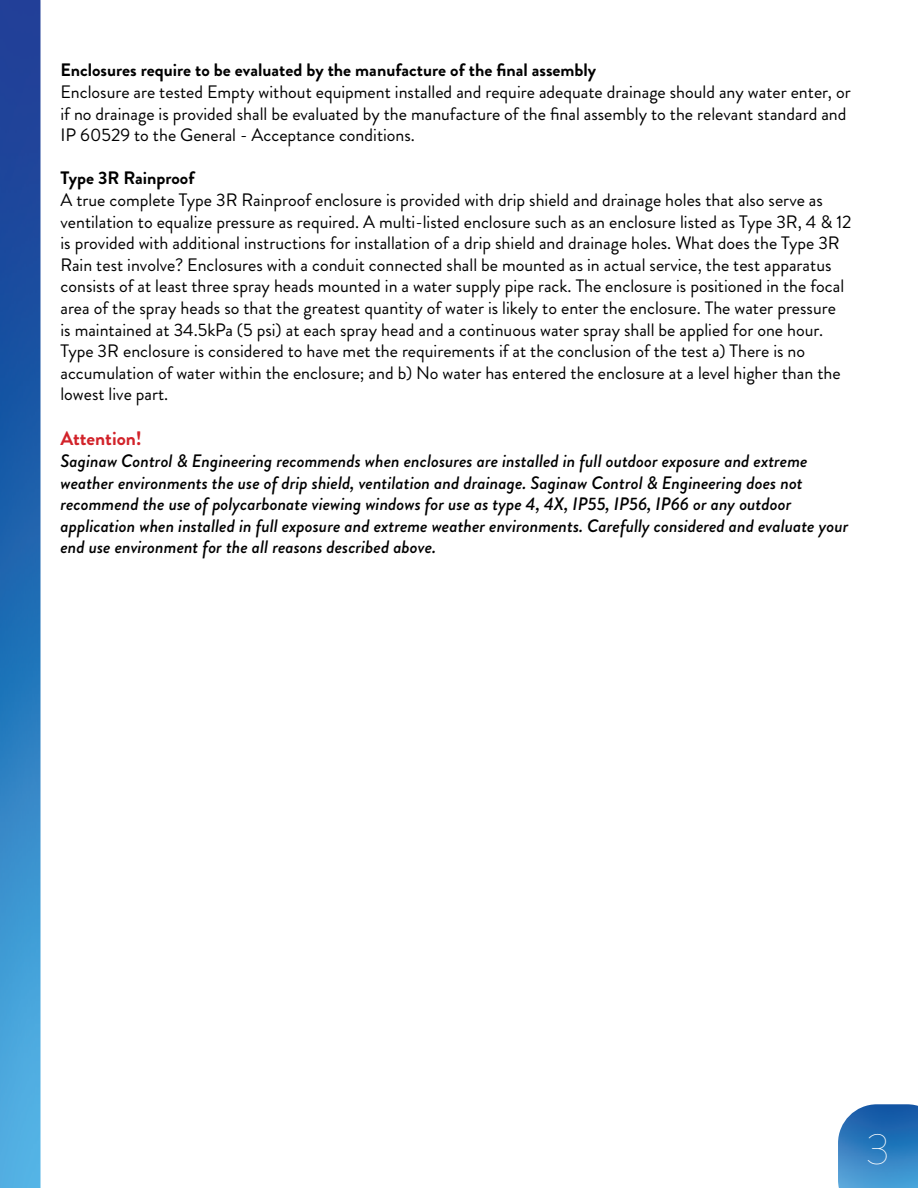
<style>
.page{position:relative;width:918px;height:1188px;background:#fff}
.page>*{position:absolute;margin:0;border:0;box-sizing:border-box;transform-origin:0 0}
.t1{font:100 43.5px "Brandon Grotesque";color:#fff}
.t2{font:700 19.5px "Brandon Grotesque";color:#d2232a}
.t3{font:18px/21.6px "Brandon Grotesque";color:#000}
.t4{font:italic 500 18px/21.6px "Brandon Grotesque";color:#000}
.t5{font:700 18px "Brandon Grotesque";color:#000}
</style>
<div class="page">
<img style="left:0;top:0;width:40px;height:1188px">
<img style="left:838px;top:1104px;width:80px;height:84px">
<p class="t5" style="left:60px;top:58px;width:537px">Enclosures require to be evaluated by the manufacture of the final assembly</p>
<p class="t3" style="left:60px;top:81px;width:792px">Enclosure are tested Empty without equipment installed and require adequate drainage should any water enter, or if no drainage is provided shall be evaluated by the manufacture of the final assembly to the relevant standard and<br>IP 60529 to the General - Acceptance conditions.</p>
<p class="t5" style="left:60px;top:166px;width:136px">Type 3R Rainproof</p>
<p class="t3" style="left:60px;top:189px;width:793px">A true complete Type 3R Rainproof enclosure is provided with drip shield and drainage holes that also serve as ventilation to equalize pressure as required. A multi-listed enclosure such as an enclosure listed as Type 3R, 4 &amp; 12 is provided with additional instructions for installation of a drip shield and drainage holes. What does the Type 3R Rain test involve? Enclosures with a conduit connected shall be mounted as in actual service, the test apparatus consists of at least three spray heads mounted in a water supply pipe rack. The enclosure is positioned in the focal area of the spray heads so that the greatest quantity of water is likely to enter the enclosure. The water pressure<br>is maintained at 34.5kPa (5 psi) at each spray head and a continuous water spray shall be applied for one hour.<br>Type 3R enclosure is considered to have met the requirements if at the conclusion of the test a) There is no accumulation of water within the enclosure; and b) No water has entered the enclosure at a level higher than the lowest live part.</p>
<p class="t2" style="left:60px;top:425px;width:83px">Attention!</p>
<p class="t4" style="left:60px;top:450px;width:789px">Saginaw Control &amp; Engineering recommends when enclosures are installed in full outdoor exposure and extreme weather environments the use of drip shield, ventilation and drainage. Saginaw Control &amp; Engineering does not recommend the use of polycarbonate viewing windows for use as type 4, 4X, IP55, IP56, IP66 or any outdoor application when installed in full exposure and extreme weather environments. Carefully considered and evaluate your end use environment for the all reasons described above.</p>
<h1 class="t1" style="left:866px;top:1120px;width:26px">3</h1>
</div>
